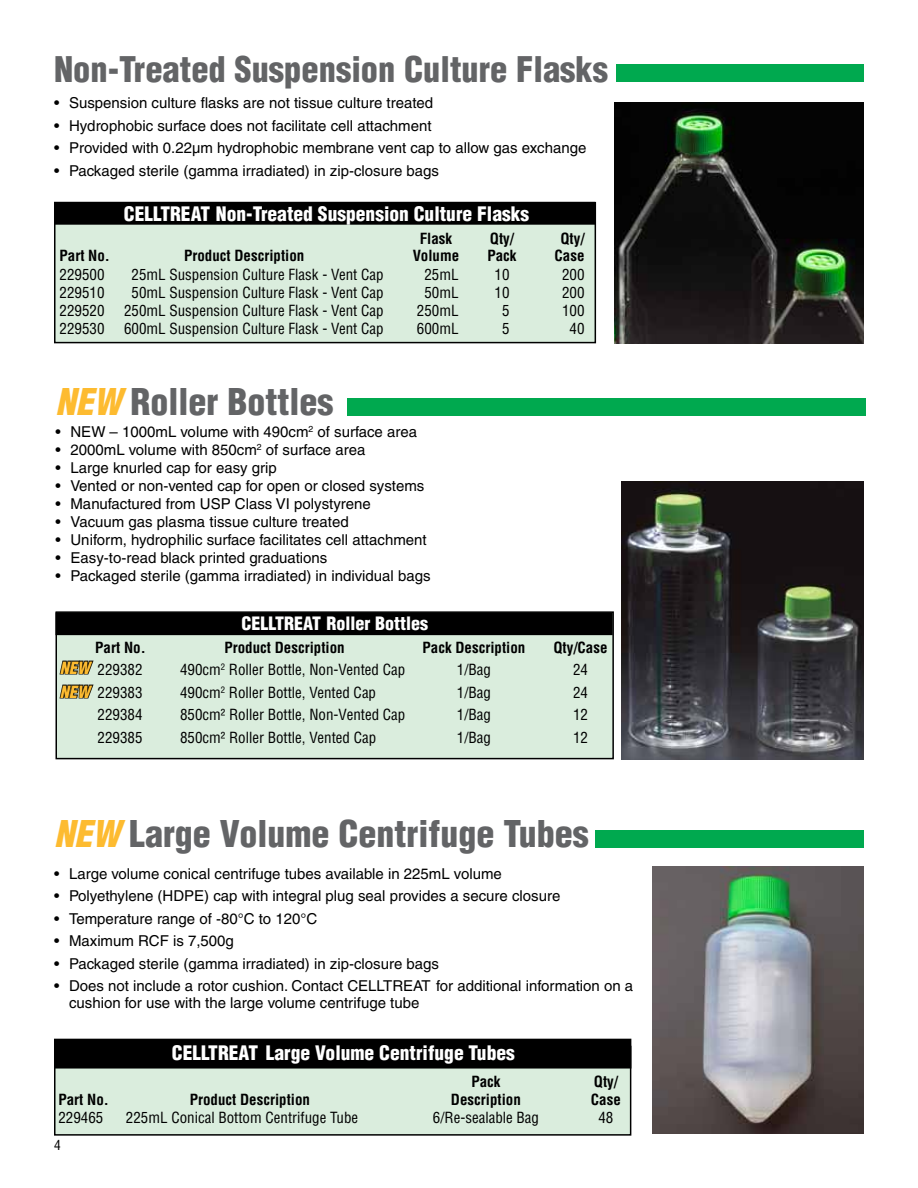
<style>
.page{position:relative;width:918px;height:1188px;background:#fff}
.page>*{position:absolute;margin:0;border:0;box-sizing:border-box;transform-origin:0 0}
.t1{font:900 condensed 36px "Helvetica";color:#636466}
.t2{font:900 condensed 34.5px "Helvetica";color:#636466}
.t3{font:900 condensed 19.5px "Helvetica";color:#fff}
.t4{font:900 condensed 18px "Helvetica";color:#fff}
.t5{font:italic 900 condensed 16.5px/24px "Helvetica";color:#fdbb30}
.t6{font:15px/16.5px "Helvetica";color:#000}
.t7{font:condensed 15px "Helvetica";color:#000}
.t8{font:700 condensed 15px "Helvetica";color:#000}
.t9{font:condensed 13.5px "Helvetica";color:#000}
.s1{font-style:italic;color:#fdbb30}
</style>
<div class="page">
<div style="left:596px;top:830px;width:268px;height:18px;background:#00a94f"></div>
<div style="left:55px;top:1046px;width:576px;height:89px;background:#daeddd"></div>
<div style="left:54px;top:1046px;width:577px;height:90px;border:2px solid #000"></div>
<div style="left:55px;top:1039px;width:576px;height:29px;background:#000"></div>
<div style="left:54px;top:1039px;width:577px;height:30px;border:2px solid #000"></div>
<img style="left:653px;top:867px;width:211px;height:267px">
<div style="left:55px;top:203px;width:540px;height:140px;background:#daeddd"></div>
<div style="left:54px;top:202px;width:542px;height:141px;border:2px solid #000"></div>
<div style="left:55px;top:203px;width:539px;height:21px;background:#000"></div>
<div style="left:54px;top:202px;width:541px;height:23px;border:2px solid #000"></div>
<div style="left:616px;top:64px;width:248px;height:18px;background:#00a94f"></div>
<img style="left:615px;top:102px;width:249px;height:241px">
<div style="left:56px;top:612px;width:557px;height:147px;background:#daeddd"></div>
<div style="left:56px;top:611px;width:558px;height:148px;border:2px solid #000"></div>
<div style="left:56px;top:613px;width:556px;height:21px;background:#000"></div>
<div style="left:56px;top:612px;width:557px;height:23px;border:2px solid #000"></div>
<div style="left:347px;top:398px;width:519px;height:18px;background:#00a94f"></div>
<img style="left:621px;top:482px;width:243px;height:277px">
<svg style="left:59px;top:660px;width:35px;height:39px"></svg>
<h2 class="t2" style="left:54px;top:48px;width:556px">Non-Treated Suspension Culture Flasks</h2>
<p class="t6" style="left:54px;top:94px;width:381px">• Suspension culture flasks are not tissue culture treated</p>
<p class="t6" style="left:54px;top:117px;width:379px">• Hydrophobic surface does not facilitate cell attachment</p>
<p class="t6" style="left:54px;top:139px;width:534px">• Provided with 0.22µm hydrophobic membrane vent cap to allow gas exchange</p>
<p class="t6" style="left:54px;top:162px;width:387px">• Packaged sterile (gamma irradiated) in zip-closure bags</p>
<h3 class="t3" style="left:124px;top:201px;width:407px">CELLTREAT Non-Treated Suspension Culture Flasks</h3>
<p class="t8" style="left:420px;top:230px;width:34px">Flask</p>
<p class="t8" style="left:490px;top:230px;width:26px">Qty/</p>
<p class="t8" style="left:560px;top:230px;width:26px">Qty/</p>
<p class="t8" style="left:60px;top:246px;width:52px">Part No.</p>
<p class="t8" style="left:184px;top:246px;width:122px">Product Description</p>
<p class="t8" style="left:413px;top:246px;width:48px">Volume</p>
<p class="t8" style="left:487px;top:246px;width:31px">Pack</p>
<p class="t8" style="left:555px;top:246px;width:31px">Case</p>
<p class="t7" style="left:60px;top:265px;width:46px">229500</p>
<p class="t7" style="left:132px;top:265px;width:254px">25mL Suspension Culture Flask - Vent Cap</p>
<p class="t7" style="left:424px;top:265px;width:36px">25mL</p>
<p class="t7" style="left:495px;top:265px;width:16px">10</p>
<p class="t7" style="left:562px;top:265px;width:24px">200</p>
<p class="t7" style="left:60px;top:283px;width:46px">229510</p>
<p class="t7" style="left:132px;top:283px;width:254px">50mL Suspension Culture Flask - Vent Cap</p>
<p class="t7" style="left:424px;top:283px;width:36px">50mL</p>
<p class="t7" style="left:495px;top:283px;width:16px">10</p>
<p class="t7" style="left:562px;top:283px;width:24px">200</p>
<p class="t7" style="left:60px;top:301px;width:46px">229520</p>
<p class="t7" style="left:124px;top:301px;width:261px">250mL Suspension Culture Flask - Vent Cap</p>
<p class="t7" style="left:417px;top:301px;width:43px">250mL</p>
<p class="t7" style="left:502px;top:301px;width:9px">5</p>
<p class="t7" style="left:562px;top:301px;width:24px">100</p>
<p class="t7" style="left:60px;top:319px;width:46px">229530</p>
<p class="t7" style="left:124px;top:319px;width:261px">600mL Suspension Culture Flask - Vent Cap</p>
<p class="t7" style="left:417px;top:319px;width:43px">600mL</p>
<p class="t7" style="left:502px;top:319px;width:9px">5</p>
<p class="t7" style="left:570px;top:319px;width:16px">40</p>
<h1 class="t1" style="left:56px;top:380px;width:280px"><span class="s1">NEW</span> Roller Bottles</h1>
<p class="t6" style="left:56px;top:424px;width:363px">• NEW – 1000mL volume with 490cm<sup>2</sup> of surface area</p>
<p class="t6" style="left:56px;top:442px;width:311px">• 2000mL volume with 850cm<sup>2</sup> of surface area</p>
<p class="t6" style="left:56px;top:460px;width:223px">• Large knurled cap for easy grip</p>
<p class="t6" style="left:56px;top:478px;width:370px">• Vented or non-vented cap for open or closed systems</p>
<p class="t6" style="left:56px;top:496px;width:317px">• Manufactured from USP Class VI polystyrene</p>
<p class="t6" style="left:56px;top:514px;width:295px">• Vacuum gas plasma tissue culture treated</p>
<p class="t6" style="left:56px;top:532px;width:373px">• Uniform, hydrophilic surface facilitates cell attachment</p>
<p class="t6" style="left:56px;top:550px;width:273px">• Easy-to-read black printed graduations</p>
<p class="t6" style="left:56px;top:568px;width:377px">• Packaged sterile (gamma irradiated) in individual bags</p>
<p class="t4" style="left:242px;top:612px;width:188px">CELLTREAT Roller Bottles</p>
<p class="t8" style="left:95px;top:638px;width:52px">Part No.</p>
<p class="t8" style="left:224px;top:638px;width:122px">Product Description</p>
<p class="t8" style="left:423px;top:638px;width:104px">Pack Description</p>
<p class="t8" style="left:553px;top:638px;width:56px">Qty/Case</p>
<p class="t7" style="left:98px;top:660px;width:46px">229382</p>
<p class="t7" style="left:180px;top:660px;width:227px">490cm<sup>2</sup> Roller Bottle, Non-Vented Cap</p>
<p class="t7" style="left:457px;top:660px;width:36px">1/Bag</p>
<p class="t7" style="left:573px;top:660px;width:16px">24</p>
<p class="t7" style="left:98px;top:683px;width:46px">229383</p>
<p class="t7" style="left:180px;top:683px;width:198px">490cm<sup>2</sup> Roller Bottle, Vented Cap</p>
<p class="t7" style="left:457px;top:683px;width:36px">1/Bag</p>
<p class="t7" style="left:573px;top:683px;width:16px">24</p>
<p class="t7" style="left:98px;top:705px;width:46px">229384</p>
<p class="t7" style="left:180px;top:705px;width:227px">850cm² Roller Bottle, Non-Vented Cap</p>
<p class="t7" style="left:457px;top:705px;width:36px">1/Bag</p>
<p class="t7" style="left:573px;top:705px;width:16px">12</p>
<p class="t7" style="left:98px;top:728px;width:46px">229385</p>
<p class="t7" style="left:180px;top:728px;width:198px">850cm² Roller Bottle, Vented Cap</p>
<p class="t7" style="left:457px;top:728px;width:36px">1/Bag</p>
<p class="t7" style="left:573px;top:728px;width:16px">12</p>
<p class="t5" style="left:60px;top:655px;width:32px">NEW<br>NEW</p>
<h1 class="t1" style="left:54px;top:811px;width:536px"><span class="s1">NEW</span> Large Volume Centrifuge Tubes</h1>
<p class="t6" style="left:54px;top:865px;width:449px">• Large volume conical centrifuge tubes available in 225mL volume</p>
<p class="t6" style="left:54px;top:888px;width:508px">• Polyethylene (HDPE) cap with integral plug seal provides a secure closure</p>
<p class="t6" style="left:54px;top:910px;width:265px">• Temperature range of -80°C to 120°C</p>
<p class="t6" style="left:54px;top:933px;width:181px">• Maximum RCF is 7,500g</p>
<p class="t6" style="left:54px;top:955px;width:387px">• Packaged sterile (gamma irradiated) in zip-closure bags</p>
<p class="t6" style="left:69px;top:978px;width:566px;text-indent:-15px">• Does not include a rotor cushion. Contact CELLTREAT for additional information on a cushion for use with the large volume centrifuge tube</p>
<h3 class="t3" style="left:172px;top:1041px;width:345px">CELLTREAT Large Volume Centrifuge Tubes</h3>
<p class="t8" style="left:471px;top:1073px;width:31px">Pack</p>
<p class="t8" style="left:594px;top:1073px;width:26px">Qty/</p>
<p class="t8" style="left:58px;top:1091px;width:52px">Part No.</p>
<p class="t8" style="left:190px;top:1091px;width:122px">Product Description</p>
<p class="t8" style="left:451px;top:1091px;width:71px">Description</p>
<p class="t8" style="left:591px;top:1091px;width:31px">Case</p>
<p class="t7" style="left:58px;top:1108px;width:46px">229465</p>
<p class="t7" style="left:126px;top:1108px;width:234px">225mL Conical Bottom Centrifuge Tube</p>
<p class="t7" style="left:433px;top:1108px;width:108px">6/Re-sealable Bag</p>
<p class="t7" style="left:598px;top:1108px;width:16px">48</p>
<p class="t9" style="left:54px;top:1136px;width:8px">4</p>
</div>
